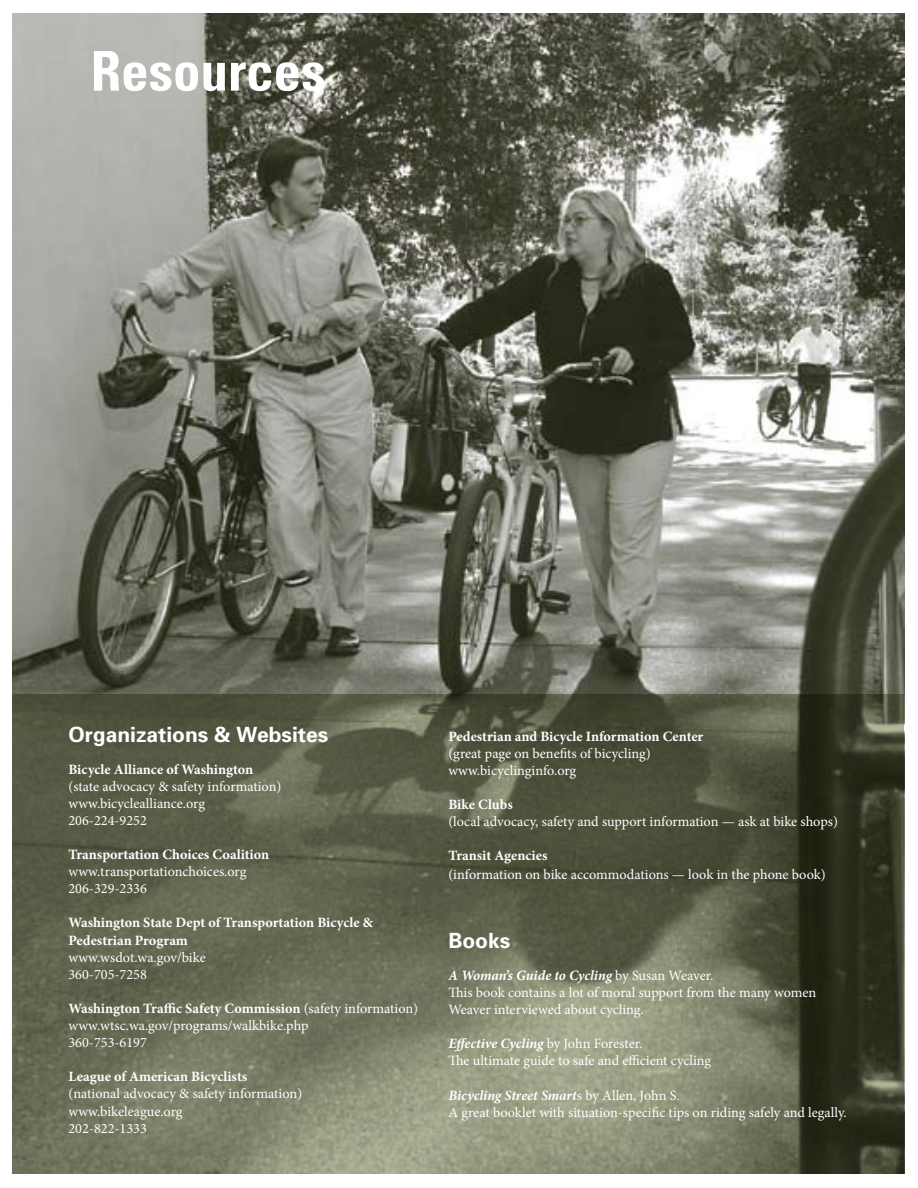
<style>
.page{position:relative;width:918px;height:1188px;background:#fff}
.page>*{position:absolute;margin:0;border:0;box-sizing:border-box;transform-origin:0 0}
.t1{font:700 condensed 54.9px "Univers";color:#fff}
.t2{font:700 21px "Univers";color:#fff}
.t3{font:14.25px/17.1px "Minion Pro";color:#fff}
.t4{font:700 14.25px/17.1px "Minion Pro";color:#fff}
.s1{font-weight:700}
.s2{font-weight:700;font-style:italic}
</style>
<div class="page">
<img style="left:12px;top:14px;width:892px;height:1159px">
<svg style="left:12px;top:694px;width:891px;height:479px;background:#61664f"></svg>
<h1 class="t1" style="left:91px;top:37px;width:236px">Resources</h1>
<h2 class="t2" style="left:68px;top:721px;width:261px">Organizations &amp; Websites</h2>
<p class="t4" style="left:68px;top:760px;width:186px">Bicycle Alliance of Washington</p>
<p class="t3" style="left:68px;top:778px;width:214px">(state advocacy &amp; safety information) www.bicyclealliance.org<br>206-224-9252</p>
<p class="t4" style="left:68px;top:846px;width:202px">Transportation Choices Coalition</p>
<p class="t3" style="left:68px;top:863px;width:180px">www.transportationchoices.org<br>206-329-2336</p>
<p class="t4" style="left:68px;top:914px;width:306px">Washington State Dept of Transportation Bicycle &amp;<br>Pedestrian Program</p>
<p class="t3" style="left:68px;top:949px;width:139px">www.wsdot.wa.gov/bike<br>360-705-7258</p>
<p class="t3" style="left:68px;top:1000px;width:351px"><span class="s1">Washington Traffic Safety Commission</span> (safety information) www.wtsc.wa.gov/programs/walkbike.php<br>360-753-6197</p>
<p class="t4" style="left:68px;top:1068px;width:180px">League of American Bicyclists</p>
<p class="t3" style="left:68px;top:1085px;width:235px">(national advocacy &amp; safety information) www.bikeleague.org<br>202-822-1333</p>
<p class="t4" style="left:448px;top:727px;width:256px">Pedestrian and Bicycle Information Center</p>
<p class="t3" style="left:448px;top:745px;width:204px">(great page on benefits of bicycling) www.bicyclinginfo.org</p>
<p class="t4" style="left:448px;top:796px;width:66px">Bike Clubs</p>
<p class="t3" style="left:448px;top:813px;width:391px">(local advocacy, safety and support information — ask at bike shops)</p>
<p class="t4" style="left:448px;top:847px;width:101px">Transit Agencies</p>
<p class="t3" style="left:448px;top:866px;width:379px">(information on bike accommodations — look in the phone book)</p>
<h2 class="t2" style="left:448px;top:927px;width:63px">Books</h2>
<p class="t3" style="left:448px;top:967px;width:369px"><span class="s2">A Woman’s Guide to Cycling</span> by Susan Weaver.<br>This book contains a lot of moral support from the many women<br>Weaver interviewed about cycling.</p>
<p class="t3" style="left:448px;top:1035px;width:264px"><span class="s2">Effective Cycling</span> by John Forester.<br>The ultimate guide to safe and efficient cycling</p>
<p class="t3" style="left:448px;top:1087px;width:400px"><span class="s2">Bicycling Street Smart</span>s by Allen, John S.<br>A great booklet with situation-specific tips on riding safely and legally.</p>
</div>
